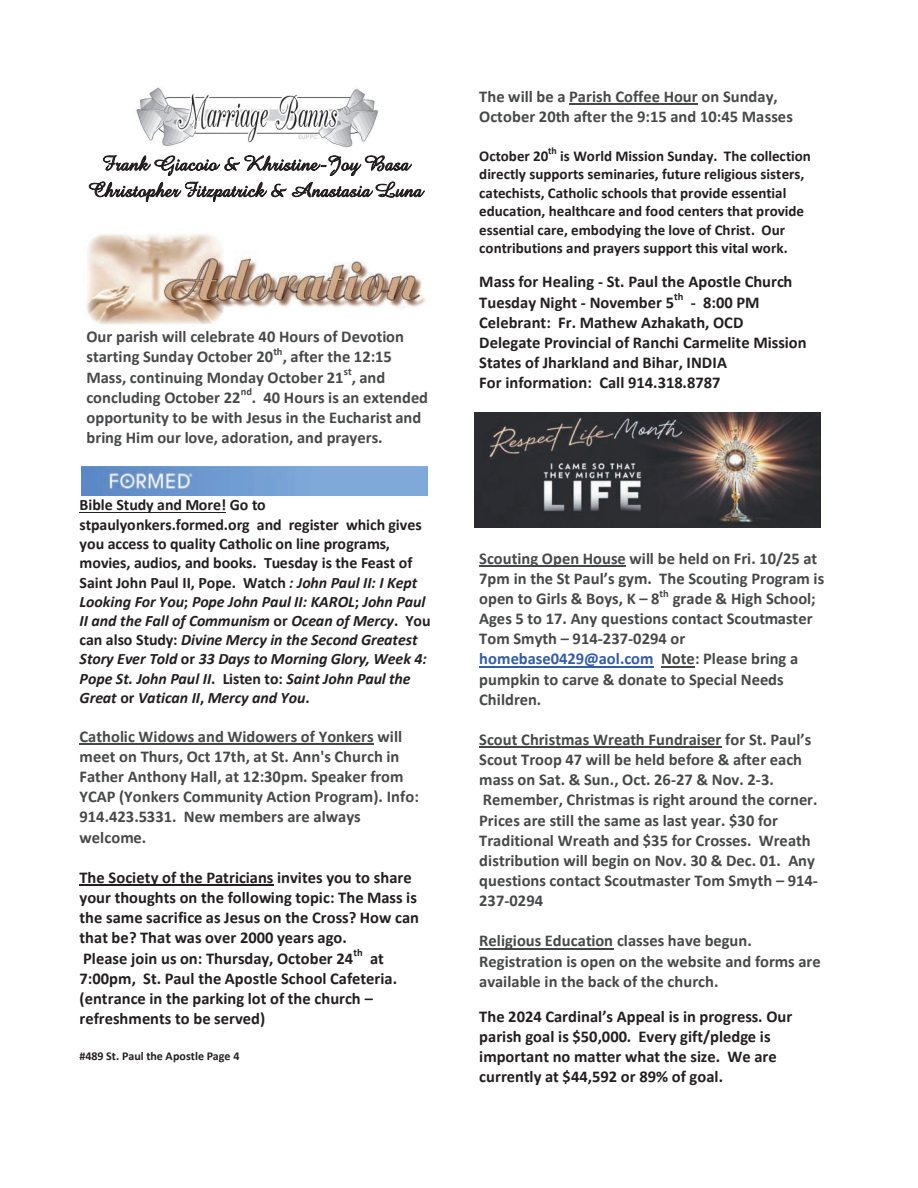
<style>
.page{position:relative;width:918px;height:1188px;background:#fff}
.page>*{position:absolute;margin:0;border:0;box-sizing:border-box;transform-origin:0 0}
.t1{font:21px/26.4px "Amaze";color:#231f20;text-align:center}
.t2{font:700 16.5px/20.1px "Calibri";color:#474849}
.t3{font:700 16.5px/20.1px "Calibri";color:#231f20}
.t4{font:italic 700 15.9px/19.2px "Calibri";color:#231f20}
.t5{font:700 15px/18.3px "Calibri";color:#231f20}
.t6{font:700 12px "Calibri";color:#231f20}
.t7{font:700 10.5px "Calibri";color:#474849}
.t8{font:700 10.5px "Calibri";color:#231f20}
.t9{font:700 9.9px "Calibri";color:#231f20}
.s1{font-style:normal}
.s2{color:#335ca9}
</style>
<div class="page">
<hr style="left:80px;top:512px;width:146px;height:1px;background:#231f20">
<hr style="left:80px;top:744px;width:294px;height:1px;background:#474849">
<hr style="left:80px;top:885px;width:194px;height:1px;background:#231f20">
<hr style="left:569px;top:104px;width:129px;height:1px;background:#474849">
<hr style="left:479px;top:566px;width:147px;height:1px;background:#474849">
<hr style="left:479px;top:666px;width:175px;height:1px;background:#335ca9">
<hr style="left:661px;top:666px;width:34px;height:1px;background:#474849">
<hr style="left:479px;top:747px;width:243px;height:1px;background:#474849">
<hr style="left:479px;top:948px;width:134px;height:1px;background:#474849">
<img style="left:136px;top:87px;width:243px;height:61px">
<img style="left:86px;top:234px;width:340px;height:91px">
<img style="left:82px;top:467px;width:346px;height:28px">
<img style="left:475px;top:413px;width:345px;height:115px">
<p class="t1" style="left:89px;top:150px;width:335px">Frank Giacoio &amp; Khristine-Joy Basa<br>Christopher Fitzpatrick &amp; Anastasia Luna</p>
<p class="t2" style="left:86px;top:328px;width:319px">Our parish will celebrate 40 Hours of Devotion starting Sunday October 20</p>
<p class="t7" style="left:273px;top:347px;width:11px">th</p>
<p class="t2" style="left:86px;top:348px;width:307px;text-indent:196px">, after the 12:15<br>Mass, continuing Monday October 21</p>
<p class="t7" style="left:344px;top:367px;width:9px">st</p>
<p class="t2" style="left:352px;top:368px;width:35px">, and</p>
<p class="t2" style="left:86px;top:389px;width:156px">concluding October 22</p>
<p class="t7" style="left:241px;top:387px;width:13px">nd</p>
<p class="t2" style="left:86px;top:389px;width:343px;text-indent:165px">. 40 Hours is an extended opportunity to be with Jesus in the Eucharist and bring Him our love, adoration, and prayers.</p>
<p class="t4" style="left:80px;top:497px;width:353px"><span class="s1">Bible Study and More! Go to stpaulyonkers.formed.org and register which gives you access to quality Catholic on line programs, movies, audios, and books. Tuesday is the Feast of Saint John Paul II, Pope. Watch</span> : John Paul II: I Kept Looking For You<span class="s1">;</span> Pope John Paul II: KAROL<span class="s1">;</span> John Paul II and the Fall of Communism <span class="s1">or</span> Ocean of Mercy<span class="s1">. You can also Study:</span> Divine Mercy in the Second Greatest Story Ever Told <span class="s1">or</span> 33 Days to Morning Glory, Week 4:<br>Pope St. John Paul II<span class="s1">. Listen to:</span> Saint John Paul the Great <span class="s1">or</span> Vatican II<span class="s1">,</span> Mercy and You<span class="s1">.</span></p>
<p class="t2" style="left:80px;top:728px;width:341px">Catholic Widows and Widowers of Yonkers will meet on Thurs, Oct 17th, at St. Ann's Church in Father Anthony Hall, at 12:30pm. Speaker from YCAP (Yonkers Community Action Program). Info:<br>914.423.5331. New members are always welcome.</p>
<p class="t3" style="left:80px;top:869px;width:341px">The Society of the Patricians invites you to share your thoughts on the following topic: The Mass is the same sacrifice as Jesus on the Cross? How can that be? That was over 2000 years ago.<br>Please join us on: Thursday, October 24</p>
<p class="t8" style="left:354px;top:948px;width:11px">th</p>
<p class="t3" style="left:80px;top:949px;width:319px;text-indent:290px">at<br>7:00pm, St. Paul the Apostle School Cafeteria. (entrance in the parking lot of the church – refreshments to be served)</p>
<p class="t6" style="left:80px;top:1051px;width:162px">#489 St. Paul the Apostle Page 4</p>
<p class="t2" style="left:479px;top:88px;width:315px">The will be a Parish Coffee Hour on Sunday,<br>October 20th after the 9:15 and 10:45 Masses</p>
<p class="t5" style="left:479px;top:148px;width:71px">October 20</p>
<p class="t9" style="left:548px;top:146px;width:10px">th</p>
<p class="t5" style="left:479px;top:148px;width:333px;text-indent:81px">is World Mission Sunday. The collection directly supports seminaries, future religious sisters, catechists, Catholic schools that provide essential education, healthcare and food centers that provide essential care, embodying the love of Christ. Our contributions and prayers support this vital work.</p>
<p class="t3" style="left:479px;top:273px;width:315px">Mass for Healing - St. Paul the Apostle Church<br>Tuesday Night - November 5</p>
<p class="t8" style="left:674px;top:292px;width:11px">th</p>
<p class="t3" style="left:479px;top:293px;width:329px;text-indent:212px">- 8:00 PM Celebrant: Fr. Mathew Azhakath, OCD Delegate Provincial of Ranchi Carmelite Mission States of Jharkland and Bihar, INDIA<br>For information: Call 914.318.8787</p>
<p class="t2" style="left:479px;top:550px;width:347px">Scouting Open House will be held on Fri. 10/25 at<br>7pm in the St Paul’s gym. The Scouting Program is open to Girls &amp; Boys, K – 8</p>
<p class="t7" style="left:660px;top:589px;width:11px">th</p>
<p class="t2" style="left:479px;top:590px;width:338px;text-indent:194px">grade &amp; High School;<br>Ages 5 to 17. Any questions contact Scoutmaster<br>Tom Smyth – 914-237-0294 or <span class="s2">homebase0429@aol.com</span> Note: Please bring a pumpkin to carve &amp; donate to Special Needs<br>Children.</p>
<p class="t2" style="left:479px;top:731px;width:340px">Scout Christmas Wreath Fundraiser for St. Paul’s Scout Troop 47 will be held before &amp; after each mass on Sat. &amp; Sun., Oct. 26-27 &amp; Nov. 2-3.<br>Remember, Christmas is right around the corner.<br>Prices are still the same as last year. $30 for Traditional Wreath and $35 for Crosses. Wreath distribution will begin on Nov. 30 &amp; Dec. 01. Any questions contact Scoutmaster Tom Smyth – 914- 237-0294</p>
<p class="t2" style="left:479px;top:932px;width:343px">Religious Education classes have begun.<br>Registration is open on the website and forms are available in the back of the church.</p>
<p class="t3" style="left:479px;top:1008px;width:315px">The 2024 Cardinal’s Appeal is in progress. Our parish goal is $50,000. Every gift/pledge is important no matter what the size. We are currently at $44,592 or 89% of goal.</p>
</div>
